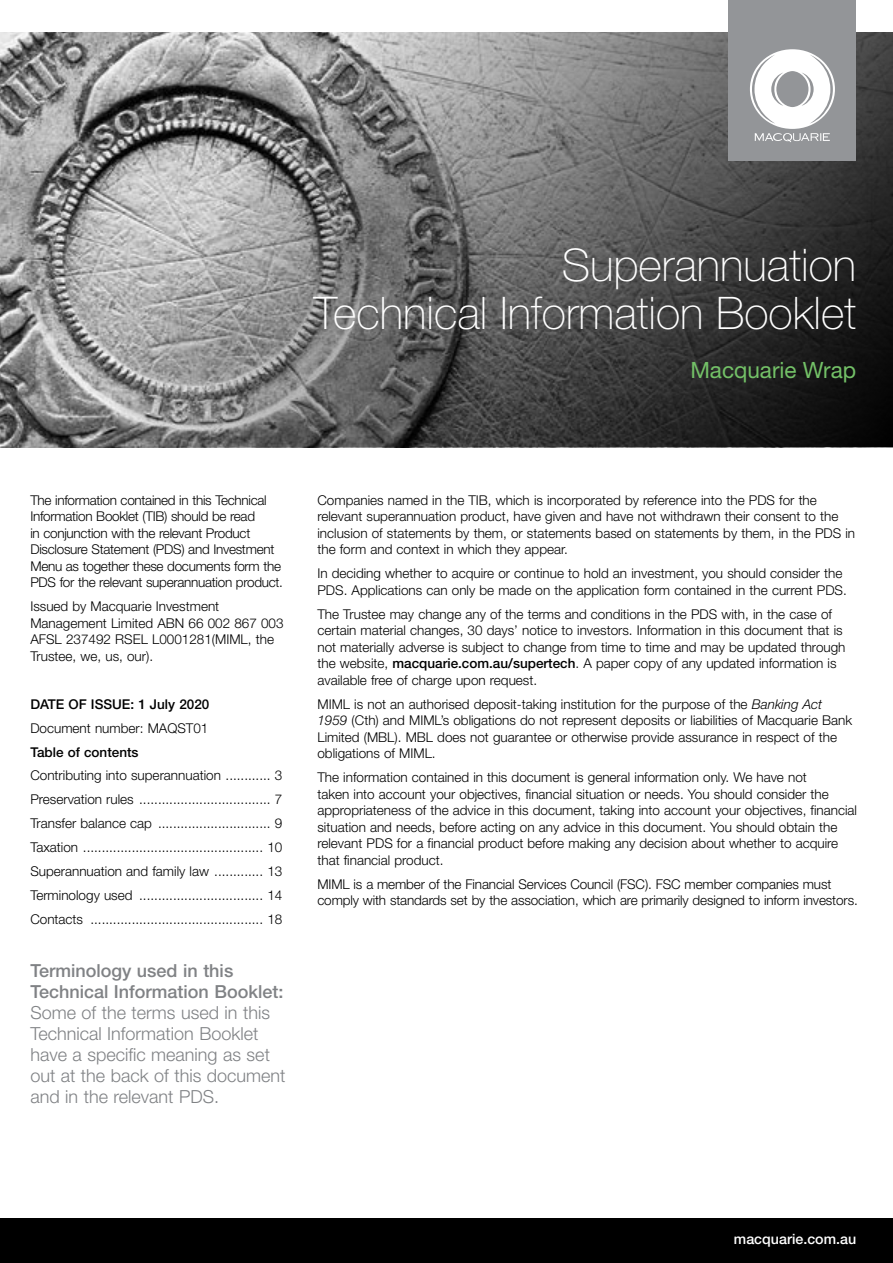
<style>
.page{position:relative;width:893px;height:1263px;background:#fff}
.page>*{position:absolute;margin:0;border:0;box-sizing:border-box;transform-origin:0 0}
.t1{font:100 45px/48px "Helvetica Neue LT Std";color:#fff;text-align:right}
.t2{font:22.5px "Helvetica Neue LT Std";color:#73c167}
.t3{font:300 18px/21px "Helvetica Neue LT Std";color:#808285}
.t4{font:500 18px/21px "Helvetica Neue LT Std";color:#808285}
.t5{font:500 14.25px "Helvetica Neue LT Std";color:#fff}
.t6{font:300 13.5px/16.5px "Helvetica Neue LT Std";color:#000}
.t7{font:300 13.5px/16.5px "Helvetica Neue LT Std";letter-spacing:-.02em;color:#000}
.t8{font:500 13.5px "Helvetica Neue LT Std";color:#000}
.s1{font-weight:500}
.s2{font-style:italic}
</style>
<div class="page">
<svg style="left:2px;top:32px;width:891px;height:415px;background:#6e6e6e"></svg>
<div style="left:729px;top:0;width:127px;height:161px;background:#939598"></div>
<svg style="left:750px;top:49px;width:85px;height:93px"></svg>
<div style="left:0;top:1219px;width:893px;height:44px;background:#000"></div>
<h1 class="t1" style="left:314px;top:241px;width:544px">Superannuation<br>Technical Information Booklet</h1>
<h2 class="t2" style="left:690px;top:356px;width:167px">Macquarie Wrap</h2>
<p class="t7" style="left:30px;top:491px;width:254px">The information contained in this Technical Information Booklet (TIB) should be read<br>in conjunction with the relevant Product Disclosure Statement (PDS) and Investment Menu as together these documents form the PDS for the relevant superannuation product.</p>
<p class="t6" style="left:30px;top:598px;width:255px">Issued by Macquarie Investment<br>Management Limited ABN 66 002 867 003<br>AFSL 237492 RSEL L0001281(MIML, the<br>Trustee, we, us, our).</p>
<p class="t8" style="left:30px;top:696px;width:180px">DATE OF ISSUE: 1 July 2020</p>
<p class="t6" style="left:30px;top:719px;width:180px">Document number: MAQST01</p>
<p class="t8" style="left:30px;top:744px;width:110px">Table of contents</p>
<p class="t6" style="left:30px;top:763px;width:254px;line-height:24px;text-align:justify">Contributing into superannuation ............ 3<br>Preservation rules ................................... 7<br>Transfer balance cap .............................. 9<br>Taxation ................................................ 10<br>Superannuation and family law ............. 13<br>Terminology used ................................. 14<br>Contacts .............................................. 18</p>
<h3 class="t4" style="left:30px;top:959px;width:255px">Terminology used in this<br>Technical Information Booklet:</h3>
<h3 class="t3" style="left:30px;top:1001px;width:257px">Some of the terms used in this<br>Technical Information Booklet have a specific meaning as set out at the back of this document and in the relevant PDS.</h3>
<p class="t6" style="left:317px;top:491px;width:539px">Companies named in the TIB, which is incorporated by reference into the PDS for the relevant superannuation product, have given and have not withdrawn their consent to the inclusion of statements by them, or statements based on statements by them, in the PDS in the form and context in which they appear.</p>
<p class="t6" style="left:317px;top:565px;width:531px">In deciding whether to acquire or continue to hold an investment, you should consider the<br>PDS. Applications can only be made on the application form contained in the current PDS.</p>
<p class="t6" style="left:317px;top:605px;width:530px">The Trustee may change any of the terms and conditions in the PDS with, in the case of certain material changes, 30 days’ notice to investors. Information in this document that is not materially adverse is subject to change from time to time and may be updated through the website, <span class="s1">macquarie.com.au/supertech</span>. A paper copy of any updated information is available free of charge upon request.</p>
<p class="t6" style="left:317px;top:695px;width:536px">MIML is not an authorised deposit-taking institution for the purpose of the <span class="s2">Banking Act 1959</span> (Cth) and MIML’s obligations do not represent deposits or liabilities of Macquarie Bank Limited (MBL). MBL does not guarantee or otherwise provide assurance in respect of the obligations of MIML.</p>
<p class="t6" style="left:317px;top:769px;width:541px">The information contained in this document is general information only. We have not<br>taken into account your objectives, financial situation or needs. You should consider the appropriateness of the advice in this document, taking into account your objectives, financial situation and needs, before acting on any advice in this document. You should obtain the relevant PDS for a financial product before making any decision about whether to acquire that financial product.</p>
<p class="t6" style="left:317px;top:875px;width:542px">MIML is a member of the Financial Services Council (FSC). FSC member companies must comply with standards set by the association, which are primarily designed to inform investors.</p>
<p class="t5" style="left:734px;top:1230px;width:124px">macquarie.com.au</p>
</div>
